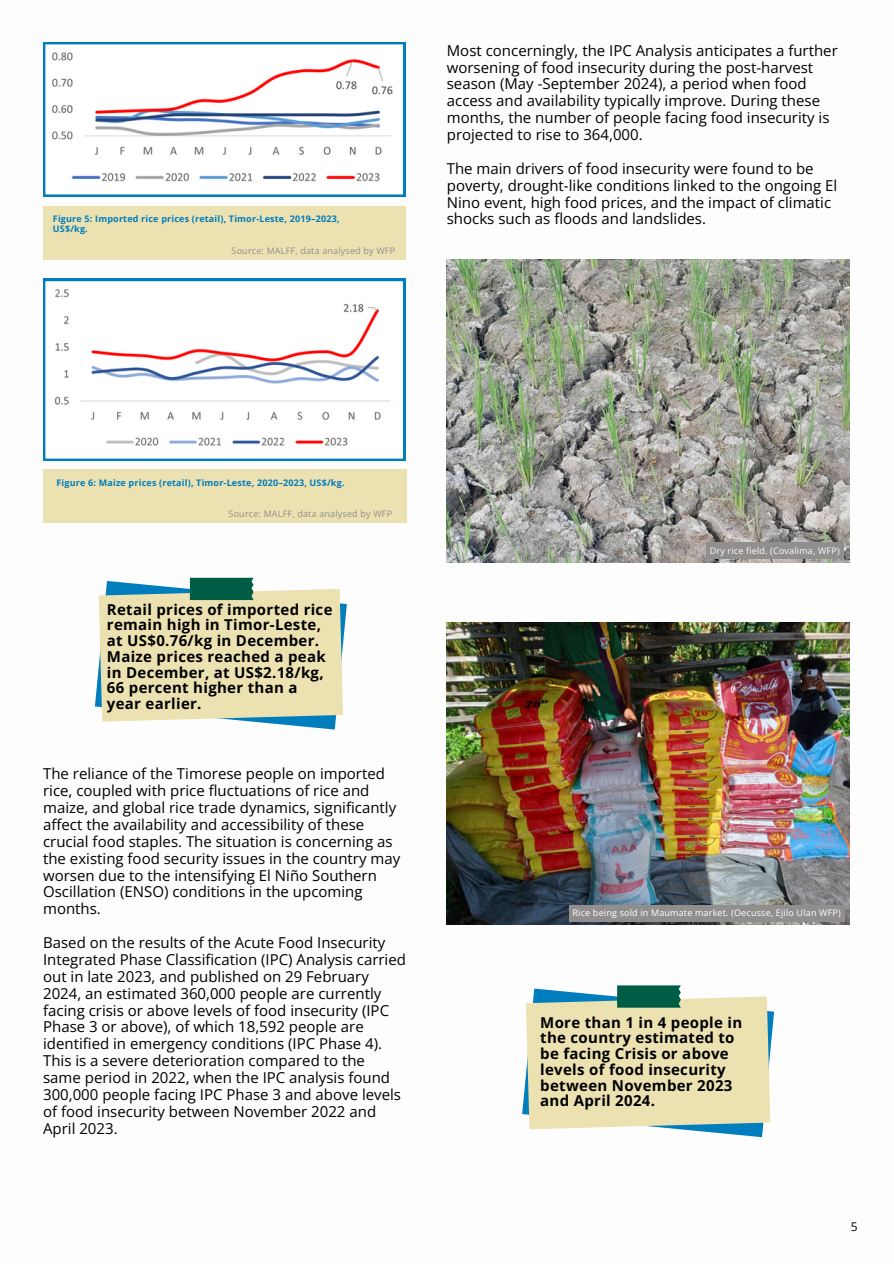
<style>
.page{position:relative;width:894px;height:1264px;background:#fff}
.page>*{position:absolute;margin:0;border:0;box-sizing:border-box;transform-origin:0 0}
.t1{font:15px/16.8px "Open Sans";color:#000}
.t2{font:700 15px/15.8px "Open Sans";letter-spacing:.02em;color:#000}
.t3{font:12px "Open Sans";color:#000}
.t4{font:700 9px/9.8px "Open Sans";letter-spacing:.02em;color:#007dbc}
.t5{font:9px "Open Sans";letter-spacing:.02em;color:#918e8e}
.t6{font:9px "Open Sans";letter-spacing:.02em;color:#fff}
.t7{font:9px "Open Sans";letter-spacing:.02em;color:#fdfdfd}
</style>
<div class="page">
<svg style="left:43px;top:279px;width:362px;height:182px"></svg>
<svg style="left:47px;top:285px;width:351px;height:169px"></svg>
<div style="left:43px;top:469px;width:363px;height:53px;background:#ece1b1"></div>
<svg style="left:43px;top:42px;width:362px;height:154px"></svg>
<div style="left:43px;top:206px;width:362px;height:54px;background:#ece1b1"></div>
<svg style="left:95px;top:577px;width:252px;height:152px;background:#dbdbb7"></svg>
<svg style="left:522px;top:985px;width:251px;height:152px;background:#d9dab7"></svg>
<img style="left:446px;top:260px;width:403px;height:302px">
<img style="left:446px;top:623px;width:403px;height:301px">
<div style="left:706px;top:542px;width:137px;height:17px;background:#918e8e"></div>
<div style="left:568px;top:904px;width:276px;height:17px;background:#918e8e"></div>
<p class="t4" style="left:53px;top:213px;width:288px">Figure 5: Imported rice prices (retail), Timor-Leste, 2019–2023,<br>US$/kg.</p>
<p class="t5" style="left:231px;top:245px;width:165px">Source: MALFF, data analysed by WFP</p>
<p class="t1" style="left:446px;top:41px;width:392px">Most concerningly, the IPC Analysis anticipates a further worsening of food insecurity during the post-harvest season (May -September 2024), a period when food access and availability typically improve. During these months, the number of people facing food insecurity is projected to rise to 364,000.</p>
<p class="t1" style="left:446px;top:160px;width:392px">The main drivers of food insecurity were found to be poverty, drought-like conditions linked to the ongoing El Nino event, high food prices, and the impact of climatic shocks such as floods and landslides.</p>
<p class="t4" style="left:56px;top:477px;width:289px">Figure 6: Maize prices (retail), Timor-Leste, 2020–2023, US$/kg.</p>
<p class="t5" style="left:228px;top:507px;width:165px">Source: MALFF, data analysed by WFP</p>
<p class="t2" style="left:107px;top:601px;width:227px">Retail prices of imported rice remain high in Timor-Leste, at US$0.76/kg in December.<br>Maize prices reached a peak in December, at US$2.18/kg,<br>66 percent higher than a year earlier.</p>
<p class="t1" style="left:43px;top:765px;width:358px">The reliance of the Timorese people on imported rice, coupled with price fluctuations of rice and maize, and global rice trade dynamics, significantly affect the availability and accessibility of these crucial food staples. The situation is concerning as the existing food security issues in the country may worsen due to the intensifying El Niño Southern Oscillation (ENSO) conditions in the upcoming months.</p>
<p class="t1" style="left:43px;top:933px;width:364px">Based on the results of the Acute Food Insecurity Integrated Phase Classification (IPC) Analysis carried out in late 2023, and published on 29 February 2024, an estimated 360,000 people are currently facing crisis or above levels of food insecurity (IPC Phase 3 or above), of which 18,592 people are identified in emergency conditions (IPC Phase 4).<br>This is a severe deterioration compared to the same period in 2022, when the IPC analysis found 300,000 people facing IPC Phase 3 and above levels of food insecurity between November 2022 and April 2023.</p>
<p class="t7" style="left:709px;top:544px;width:131px">Dry rice field. (Covalima, WFP)</p>
<p class="t6" style="left:572px;top:906px;width:270px">Rice being sold in Maumate market. (Oecusse, Ejilo Ulan WFP)</p>
<p class="t2" style="left:540px;top:1013px;width:203px">More than 1 in 4 people in the country estimated to be facing Crisis or above levels of food insecurity between November 2023 and April 2024.</p>
<p class="t3" style="left:850px;top:1217px;width:8px">5</p>
</div>
